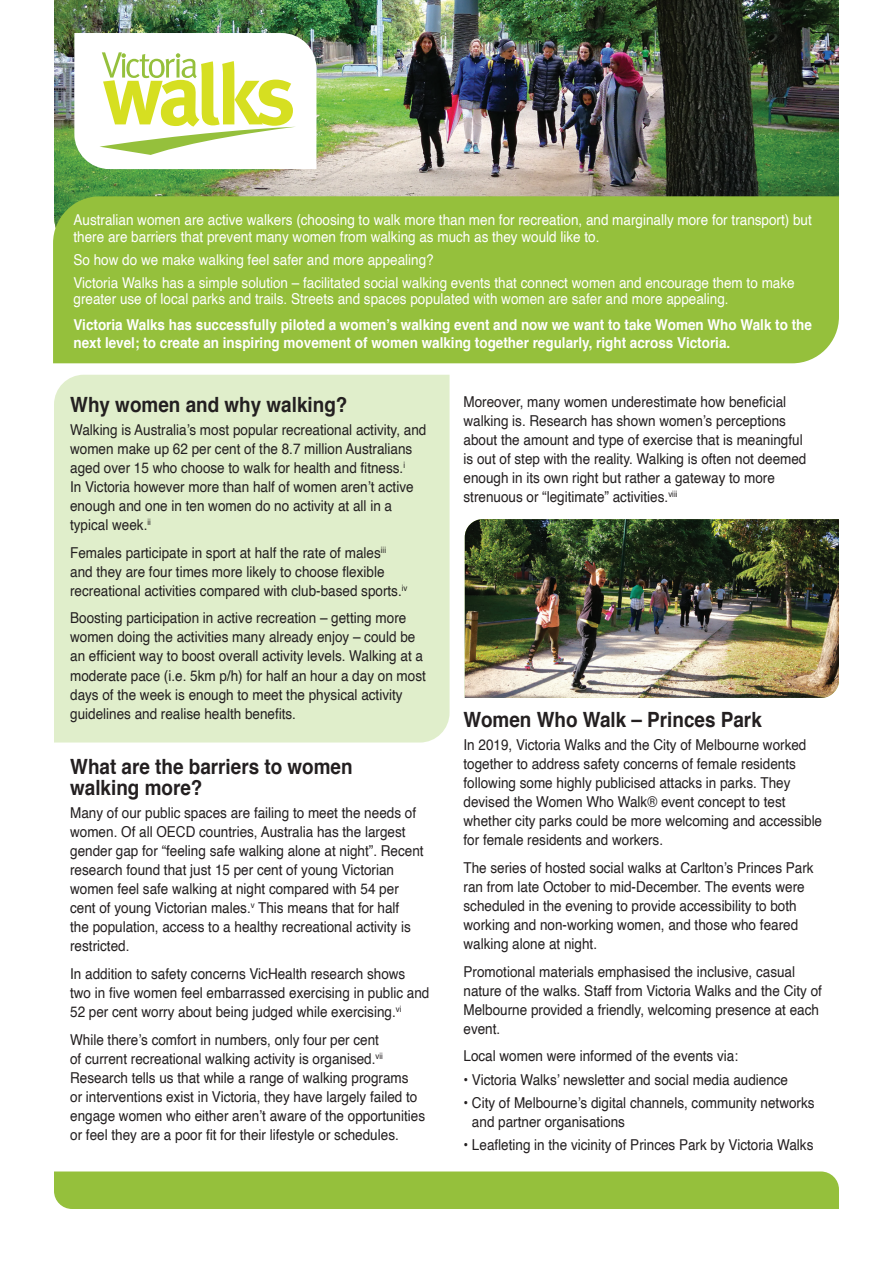
<style>
.page{position:relative;width:893px;height:1263px;background:#fff}
.page>*{position:absolute;margin:0;border:0;box-sizing:border-box;transform-origin:0 0}
.t1{font:700 21px/21px "Helvetica";color:#231f20;scale:.9 1}
.t2{font:15px/19px "Helvetica";color:#231f20;scale:.9 1}
.t3{font:15px/16.5px "Helvetica";color:#fff;scale:.9 1}
.t4{font:700 15px/18px "Helvetica";color:#fff;scale:.9 1}
</style>
<div class="page">
<img style="left:54px;top:0;width:785px;height:196px">
<svg style="left:74px;top:33px;width:242px;height:136px"></svg>
<div style="left:54px;top:375px;width:396px;height:367px;background:#e0eecb"></div>
<div style="left:54px;top:1171px;width:785px;height:38px;background:#95c03c"></div>
<img style="left:465px;top:519px;width:374px;height:179px">
<div style="left:53px;top:196px;width:786px;height:167px;background:#95c03c"></div>
<p class="t3" style="left:74px;top:212px;width:822px">Australian women are active walkers (choosing to walk more than men for recreation, and marginally more for transport) but there are barriers that prevent many women from walking as much as they would like to.</p>
<p class="t3" style="left:74px;top:248px;width:803px;line-height:22.8px">So how do we make walking feel safer and more appealing?<br>Victoria Walks has a simple solution – facilitated social walking events that connect women and encourage them to make</p>
<p class="t3" style="left:74px;top:291px;width:729px">greater use of local parks and trails. Streets and spaces populated with women are safer and more appealing.</p>
<p class="t4" style="left:74px;top:316px;width:822px">Victoria Walks has successfully piloted a women’s walking event and now we want to take Women Who Walk to the next level; to create an inspiring movement of women walking together regularly, right across Victoria.</p>
<h1 class="t1" style="left:70px;top:394px;width:310px">Why women and why walking?</h1>
<p class="t2" style="left:70px;top:421px;width:397px">Walking is Australia’s most popular recreational activity, and women make up 62 per cent of the 8.7 million Australians aged over 15 who choose to walk for health and fitness.<sup>i<br></sup>In Victoria however more than half of women aren’t active enough and one in ten women do no activity at all in a typical week.<sup>ii</sup></p>
<p class="t2" style="left:70px;top:543px;width:376px">Females participate in sport at half the rate of males<sup>iii </sup>and they are four times more likely to choose flexible recreational activities compared with club-based sports.<sup>iv</sup></p>
<p class="t2" style="left:70px;top:609px;width:397px">Boosting participation in active recreation – getting more women doing the activities many already enjoy – could be an efficient way to boost overall activity levels. Walking at a moderate pace (i.e. 5km p/h) for half an hour a day on most days of the week is enough to meet the physical activity guidelines and realise health benefits.</p>
<h1 class="t1" style="left:70px;top:756px;width:315px">What are the barriers to women walking more?</h1>
<p class="t2" style="left:70px;top:804px;width:394px">Many of our public spaces are failing to meet the needs of women. Of all OECD countries, Australia has the largest gender gap for “feeling safe walking alone at night”. Recent research found that just 15 per cent of young Victorian women feel safe walking at night compared with 54 per cent of young Victorian males.<sup>v</sup> This means that for half<br>the population, access to a healthy recreational activity is restricted.</p>
<p class="t2" style="left:70px;top:964px;width:401px">In addition to safety concerns VicHealth research shows two in five women feel embarrassed exercising in public and<br>52 per cent worry about being judged while exercising.<sup>vi</sup></p>
<p class="t2" style="left:70px;top:1030px;width:396px">While there’s comfort in numbers, only four per cent<br>of current recreational walking activity is organised.<sup>vii </sup>Research tells us that while a range of walking programs<br>or interventions exist in Victoria, they have largely failed to engage women who either aren’t aware of the opportunities or feel they are a poor fit for their lifestyle or schedules.</p>
<p class="t2" style="left:463px;top:393px;width:383px">Moreover, many women underestimate how beneficial walking is. Research has shown women’s perceptions about the amount and type of exercise that is meaningful is out of step with the reality. Walking is often not deemed enough in its own right but rather a gateway to more strenuous or “legitimate” activities.<sup>viii</sup></p>
<h1 class="t1" style="left:463px;top:709px;width:333px">Women Who Walk – Princes Park</h1>
<p class="t2" style="left:463px;top:736px;width:400px">In 2019, Victoria Walks and the City of Melbourne worked together to address safety concerns of female residents following some highly publicised attacks in parks. They devised the Women Who Walk® event concept to test whether city parks could be more welcoming and accessible for female residents and workers.</p>
<p class="t2" style="left:463px;top:858px;width:391px">The series of hosted social walks at Carlton’s Princes Park ran from late October to mid-December. The events were scheduled in the evening to provide accessibility to both working and non-working women, and those who feared walking alone at night.</p>
<p class="t2" style="left:463px;top:962px;width:400px">Promotional materials emphasised the inclusive, casual nature of the walks. Staff from Victoria Walks and the City of Melbourne provided a friendly, welcoming presence at each event.</p>
<p class="t2" style="left:463px;top:1047px;width:307px">Local women were informed of the events via:</p>
<p class="t2" style="left:463px;top:1070px;width:362px">• Victoria Walks’ newsletter and social media audience</p>
<p class="t2" style="left:472px;top:1093px;width:382px;text-indent:-8px">• City of Melbourne’s digital channels, community networks and partner organisations</p>
<p class="t2" style="left:463px;top:1136px;width:390px">• Leafleting in the vicinity of Princes Park by Victoria Walks</p>
</div>
